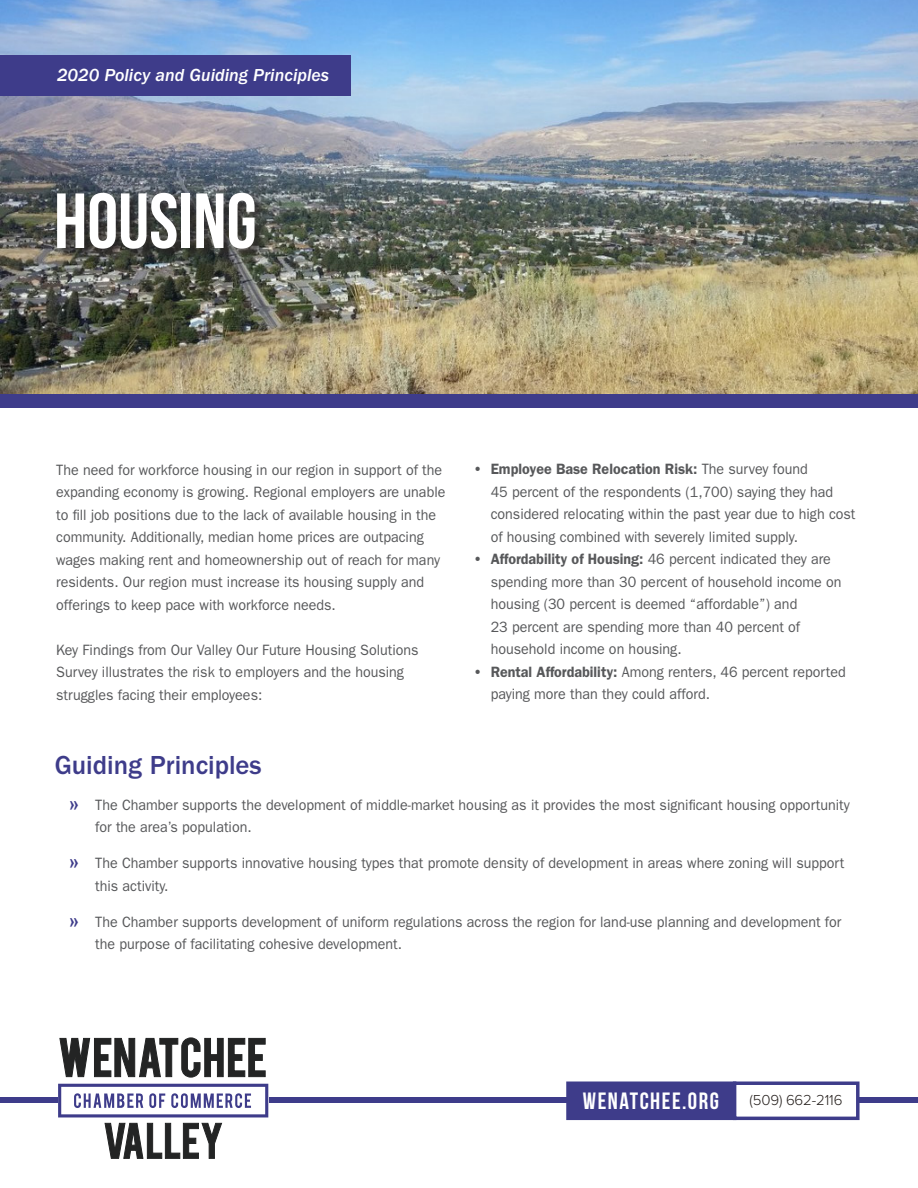
<style>
.page{position:relative;width:918px;height:1188px;background:#fff}
.page>*{position:absolute;margin:0;border:0;box-sizing:border-box;transform-origin:0 0}
.t1{font:78px "Bebas Neue";color:#fff}
.t2{font:500 27px "ITC Franklin Gothic Std";color:#3e3c8a}
.t3{font:23.55px "Bebas Neue";letter-spacing:.065em;color:#fff}
.t4{font:18px "ITC Franklin Gothic Std Med It";color:#fff}
.t5{font:15px/22.5px "ITC Franklin Gothic Std";color:#57585a;scale:.95 1}
.t6{font:300 15px "Proxima Nova";letter-spacing:-.01em;color:#241e1b}
.s1{font-weight:600}
.s2{font-size:30px;color:#3e3c8a}
</style>
<div class="page">
<div style="left:0;top:1098px;width:918px;height:5px;background:#3e3c8a"></div>
<img style="left:0;top:0;width:918px;height:394px">
<div style="left:0;top:394px;width:918px;height:14px;background:#3e3c8a"></div>
<div style="left:0;top:56px;width:351px;height:40px;background:#3e3c8a"></div>
<div style="left:57px;top:193px;width:209px;height:67px;background:#231f20;opacity:.75"></div>
<svg style="left:105px;top:1123px;width:117px;height:36px"></svg>
<svg style="left:58px;top:1084px;width:210px;height:33px"></svg>
<svg style="left:59px;top:1037px;width:207px;height:41px"></svg>
<div style="left:568px;top:1083px;width:167px;height:35px;background:#3e3c8a"></div>
<div style="left:566px;top:1082px;width:170px;height:38px;border:3px solid #3e3c8a"></div>
<div style="left:735px;top:1083px;width:123px;height:35px;background:#fff"></div>
<div style="left:733px;top:1082px;width:127px;height:38px;border:3px solid #3e3c8a"></div>
<p class="t4" style="left:57px;top:65px;width:274px">2020 Policy and Guiding Principles</p>
<p class="t1" style="left:54px;top:178px;width:204px">HOUSING</p>
<p class="t5" style="left:56px;top:458px;width:411px">The need for workforce housing in our region in support of the expanding economy is growing. Regional employers are unable to fill job positions due to the lack of available housing in the community. Additionally, median home prices are outpacing wages making rent and homeownership out of reach for many residents. Our region must increase its housing supply and offerings to keep pace with workforce needs.</p>
<p class="t5" style="left:56px;top:638px;width:383px">Key Findings from Our Valley Our Future Housing Solutions<br>Survey illustrates the risk to employers and the housing struggles facing their employees:</p>
<p class="t5" style="left:491px;top:458px;width:385px;text-indent:-17px"><span class="s1">• Employee Base Relocation Risk:</span> The survey found<br>45 percent of the respondents (1,700) saying they had considered relocating within the past year due to high cost of housing combined with severely limited supply.</p>
<p class="t5" style="left:491px;top:548px;width:371px;text-indent:-17px"><span class="s1">• Affordability of Housing:</span> 46 percent indicated they are spending more than 30 percent of household income on housing (30 percent is deemed “affordable”) and<br>23 percent are spending more than 40 percent of household income on housing.</p>
<p class="t5" style="left:491px;top:660px;width:375px;text-indent:-17px"><span class="s1">• Rental Affordability:</span> Among renters, 46 percent reported paying more than they could afford.</p>
<p class="t2" style="left:55px;top:749px;width:209px">Guiding Principles</p>
<p class="t5" style="left:95px;top:793px;width:796px;text-indent:-27px"><span class="s2">»</span> The Chamber supports the development of middle-market housing as it provides the most significant housing opportunity for the area’s population.</p>
<p class="t5" style="left:95px;top:852px;width:790px;text-indent:-27px"><span class="s2">»</span> The Chamber supports innovative housing types that promote density of development in areas where zoning will support this activity.</p>
<p class="t5" style="left:95px;top:910px;width:787px;text-indent:-27px"><span class="s2">»</span> The Chamber supports development of uniform regulations across the region for land-use planning and development for the purpose of facilitating cohesive development.</p>
<p class="t3" style="left:583px;top:1088px;width:138px">WENATCHEE.ORG</p>
<p class="t6" style="left:750px;top:1091px;width:94px">(509) 662-2116</p>
</div>
